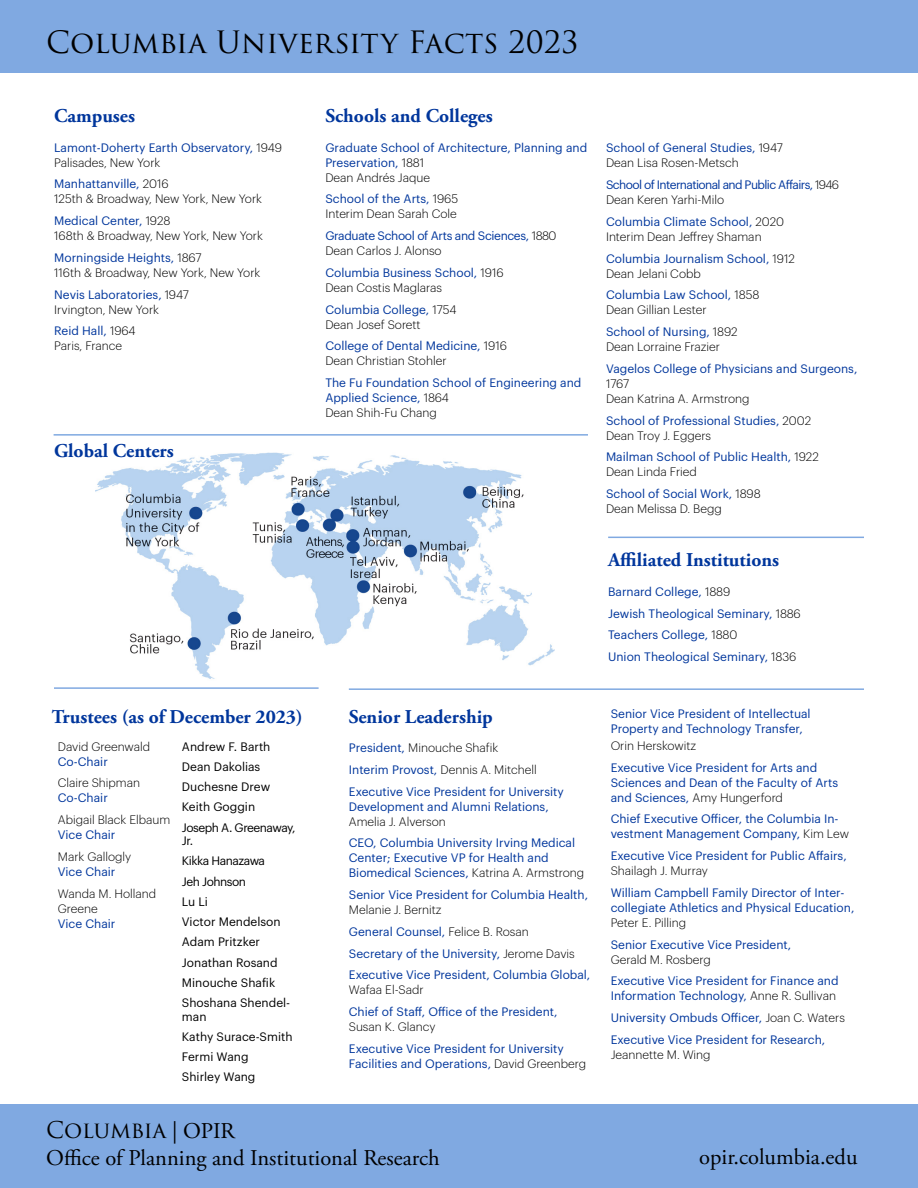
<style>
.page{position:relative;width:918px;height:1188px;background:#fff}
.page>*{position:absolute;margin:0;border:0;box-sizing:border-box;transform-origin:0 0}
.t1{font:30px "Trajan Pro 3";color:#000}
.t2{font:22.5px "Adobe Garamond Pro";color:#000}
.t3{font:22.5px "Trajan Pro 3";letter-spacing:-.005em;color:#000}
.H1_new{font:700 19.5px "Adobe Garamond Pro";color:#00369c}
.P_new{font:12px/15px "Graphik";color:#00369c}
.P_new-2{font:300 12px/15px "Graphik";color:#000}
.P_new-3{font:12px/13.5px "Graphik";color:#000}
.P_new-4{font:12px/15px "Graphik";letter-spacing:-.05em;color:#00369c}
.P_new-5{font:12px/15px "Graphik";letter-spacing:-.03em;color:#00369c}
.P_new-6{font:12px/13.5px "Graphik";letter-spacing:-.04em;color:#000}
.s1{font-weight:300;color:#000}
.s2{font-weight:400;color:#00369c}
.s3{font-family:"Adobe Garamond Pro"}
</style>
<div class="page">
<img style="left:96px;top:452px;width:458px;height:227px">
<div style="left:0;top:0;width:918px;height:72px;background:#80a9e1"></div>
<div style="left:0;top:1105px;width:918px;height:83px;background:#80a9e1"></div>
<hr style="left:54px;top:434px;width:534px;height:2px;background:#80a9e1">
<hr style="left:608px;top:537px;width:256px;height:1px;background:#80a9e1">
<hr style="left:54px;top:687px;width:265px;height:2px;background:#80a9e1">
<hr style="left:349px;top:688px;width:515px;height:2px;background:#80a9e1">
<h1 class="t1" style="left:46px;top:22px;width:534px">Columbia University Facts 2023</h1>
<h1 class="H1_new" style="left:54px;top:105px;width:82px">Campuses</h1>
<p class="P_new" style="left:54px;top:139px;width:229px">Lamont-Doherty Earth Observatory, <span class="s1">1949<br>Palisades, New York</span></p>
<p class="P_new-2" style="left:54px;top:176px;width:209px"><span class="s2">Manhattanville,</span> 2016<br>125th &amp; Broadway, New York, New York</p>
<p class="P_new-2" style="left:54px;top:212px;width:210px"><span class="s2">Medical Center,</span> 1928<br>168th &amp; Broadway, New York, New York</p>
<p class="P_new-2" style="left:54px;top:249px;width:208px"><span class="s2">Morningside Heights,</span> 1867<br>116th &amp; Broadway, New York, New York</p>
<p class="P_new-2" style="left:54px;top:286px;width:136px"><span class="s2">Nevis Laboratories,</span> 1947<br>Irvington, New York</p>
<p class="P_new-2" style="left:54px;top:323px;width:83px"><span class="s2">Reid Hall,</span> 1964<br>Paris, France</p>
<h1 class="H1_new" style="left:54px;top:439px;width:121px">Global Centers</h1>
<h1 class="H1_new" style="left:52px;top:705px;width:252px">Trustees (as of December 2023)</h1>
<p class="P_new-2" style="left:58px;top:738px;width:94px">David Greenwald<br><span class="s2">Co-Chair</span></p>
<p class="P_new-2" style="left:58px;top:775px;width:84px">Claire Shipman<br><span class="s2">Co-Chair</span></p>
<p class="P_new-2" style="left:58px;top:811px;width:114px">Abigail Black Elbaum<br><span class="s2">Vice Chair</span></p>
<p class="P_new-2" style="left:58px;top:848px;width:75px">Mark Gallogly<br><span class="s2">Vice Chair</span></p>
<p class="P_new-2" style="left:58px;top:885px;width:100px">Wanda M. Holland<br>Greene<br><span class="s2">Vice Chair</span></p>
<p class="P_new-3" style="left:182px;top:739px;width:90px">Andrew F. Barth</p>
<p class="P_new-3" style="left:182px;top:759px;width:80px">Dean Dakolias</p>
<p class="P_new-3" style="left:182px;top:779px;width:90px">Duchesne Drew</p>
<p class="P_new-3" style="left:182px;top:799px;width:75px">Keith Goggin</p>
<p class="P_new-6" style="left:182px;top:820px;width:115px">Joseph A. Greenaway,<br>Jr.</p>
<p class="P_new-6" style="left:182px;top:853px;width:85px">Kikka Hanazawa</p>
<p class="P_new-6" style="left:182px;top:874px;width:66px">Jeh Johnson</p>
<p class="P_new-3" style="left:182px;top:894px;width:28px">Lu Li</p>
<p class="P_new-3" style="left:182px;top:914px;width:100px">Victor Mendelson</p>
<p class="P_new-3" style="left:182px;top:934px;width:80px">Adam Pritzker</p>
<p class="P_new-3" style="left:182px;top:955px;width:97px">Jonathan Rosand</p>
<p class="P_new-3" style="left:182px;top:975px;width:95px">Minouche Shafik</p>
<p class="P_new-3" style="left:182px;top:995px;width:110px">Shoshana Shendel&shy;man</p>
<p class="P_new-3" style="left:182px;top:1029px;width:112px">Kathy Surace-Smith</p>
<p class="P_new-3" style="left:182px;top:1049px;width:68px">Fermi Wang</p>
<p class="P_new-3" style="left:182px;top:1069px;width:75px">Shirley Wang</p>
<h1 class="H1_new" style="left:325px;top:105px;width:169px">Schools and Colleges</h1>
<p class="P_new" style="left:325px;top:139px;width:263px">Graduate School of Architecture, Planning and<br>Preservation, <span class="s1">1881<br>Dean Andrés Jaque</span></p>
<p class="P_new-2" style="left:325px;top:191px;width:134px"><span class="s2">School of the Arts,</span> 1965<br>Interim Dean Sarah Cole</p>
<p class="P_new-5" style="left:325px;top:227px;width:233px">Graduate School of Arts and Sciences, <span class="s1">1880<br>Dean Carlos J. Alonso</span></p>
<p class="P_new" style="left:325px;top:264px;width:180px">Columbia Business School, <span class="s1">1916<br>Dean Costis Maglaras</span></p>
<p class="P_new-2" style="left:325px;top:301px;width:133px"><span class="s2">Columbia College,</span> 1754<br>Dean Josef Sorett</p>
<p class="P_new" style="left:325px;top:337px;width:183px">College of Dental Medicine, <span class="s1">1916<br>Dean Christian Stohler</span></p>
<p class="P_new" style="left:325px;top:374px;width:258px">The Fu Foundation School of Engineering and<br>Applied Science, <span class="s1">1864<br>Dean Shih-Fu Chang</span></p>
<p class="P_new-2" style="left:606px;top:140px;width:178px"><span class="s2">School of General Studies,</span> 1947<br>Dean Lisa Rosen-Metsch</p>
<p class="P_new-4" style="left:606px;top:176px;width:235px">School of International and Public Affairs, <span class="s1">1946<br>Dean Keren Yarhi-Milo</span></p>
<p class="P_new-2" style="left:606px;top:213px;width:180px"><span class="s2">Columbia Climate School,</span> 2020<br>Interim Dean Jeffrey Shaman</p>
<p class="P_new" style="left:606px;top:250px;width:190px">Columbia Journalism School, <span class="s1">1912<br>Dean Jelani Cobb</span></p>
<p class="P_new-2" style="left:606px;top:287px;width:155px"><span class="s2">Columbia Law School,</span> 1858<br>Dean Gillian Lester</p>
<p class="P_new-2" style="left:606px;top:323px;width:133px"><span class="s2">School of Nursing,</span> 1892<br>Dean Lorraine Frazier</p>
<p class="P_new" style="left:606px;top:360px;width:253px">Vagelos College of Physicians and Surgeons,<br><span class="s1">1767<br>Dean Katrina A. Armstrong</span></p>
<p class="P_new" style="left:606px;top:412px;width:207px">School of Professional Studies, <span class="s1">2002<br>Dean Troy J. Eggers</span></p>
<p class="P_new" style="left:606px;top:449px;width:214px">Mailman School of Public Health, <span class="s1">1922<br>Dean Linda Fried</span></p>
<p class="P_new-2" style="left:606px;top:485px;width:156px"><span class="s2">School of Social Work,</span> 1898<br>Dean Melissa D. Begg</p>
<h1 class="H1_new" style="left:608px;top:549px;width:173px">Affiliated Institutions</h1>
<p class="P_new" style="left:608px;top:583px;width:124px">Barnard College, <span class="s1">1889</span></p>
<p class="P_new" style="left:608px;top:605px;width:194px">Jewish Theological Seminary, <span class="s1">1886</span></p>
<p class="P_new" style="left:608px;top:626px;width:131px">Teachers College, <span class="s1">1880</span></p>
<p class="P_new" style="left:608px;top:648px;width:190px">Union Theological Seminary, <span class="s1">1836</span></p>
<h1 class="H1_new" style="left:349px;top:705px;width:146px">Senior Leadership</h1>
<p class="P_new-2" style="left:349px;top:739px;width:151px"><span class="s2">President,</span> Minouche Shafik</p>
<p class="P_new-2" style="left:349px;top:761px;width:189px"><span class="s2">Interim Provost,</span> Dennis A. Mitchell</p>
<p class="P_new" style="left:349px;top:783px;width:217px">Executive Vice President for University<br>Development and Alumni Relations,<br><span class="s1">Amelia J. Alverson</span></p>
<p class="P_new" style="left:349px;top:834px;width:237px">CEO, Columbia University Irving Medical<br>Center; Executive VP for Health and<br>Biomedical Sciences, <span class="s1">Katrina A. Armstrong</span></p>
<p class="P_new" style="left:349px;top:886px;width:241px">Senior Vice President for Columbia Health,<br><span class="s1">Melanie J. Bernitz</span></p>
<p class="P_new" style="left:349px;top:923px;width:182px">General Counsel, <span class="s1">Felice B. Rosan</span></p>
<p class="P_new" style="left:349px;top:945px;width:227px">Secretary of the University, <span class="s1">Jerome Davis</span></p>
<p class="P_new" style="left:349px;top:966px;width:243px">Executive Vice President, Columbia Global,<br><span class="s1">Wafaa El-Sadr</span></p>
<p class="P_new" style="left:349px;top:1003px;width:210px">Chief of Staff, Office of the President,<br><span class="s1">Susan K. Glancy</span></p>
<p class="P_new" style="left:349px;top:1040px;width:239px">Executive Vice President for University<br>Facilities and Operations, <span class="s1">David Greenberg</span></p>
<p class="P_new" style="left:611px;top:705px;width:201px">Senior Vice President of Intellectual<br>Property and Technology Transfer,</p>
<p class="P_new-2" style="left:611px;top:737px;width:87px">Orin Herskowitz</p>
<p class="P_new" style="left:611px;top:759px;width:229px">Executive Vice President for Arts and<br>Sciences and Dean of the Faculty of Arts and Sciences, <span class="s1">Amy Hungerford</span></p>
<p class="P_new" style="left:611px;top:810px;width:240px">Chief Executive Officer, the Columbia In&shy;vestment Management Company, <span class="s1">Kim Lew</span></p>
<p class="P_new" style="left:611px;top:847px;width:238px">Executive Vice President for Public Affairs,<br><span class="s1">Shailagh J. Murray</span></p>
<p class="P_new" style="left:611px;top:884px;width:245px">William Campbell Family Director of Inter&shy;collegiate Athletics and Physical Education,<br><span class="s1">Peter E. Pilling</span></p>
<p class="P_new" style="left:611px;top:936px;width:182px">Senior Executive Vice President,<br><span class="s1">Gerald M. Rosberg</span></p>
<p class="P_new" style="left:611px;top:972px;width:229px">Executive Vice President for Finance and<br>Information Technology, <span class="s1">Anne R. Sullivan</span></p>
<p class="P_new" style="left:611px;top:1009px;width:236px">University Ombuds Officer, <span class="s1">Joan C. Waters</span></p>
<p class="P_new" style="left:611px;top:1031px;width:216px">Executive Vice President for Research,<br><span class="s1">Jeannette M. Wing</span></p>
<h2 class="t3" style="left:46px;top:1114px;width:191px">Columbia <span class="s3">| OPIR</span></h2>
<h2 class="t2" style="left:46px;top:1145px;width:395px">Office of Planning and Institutional Research</h2>
<h2 class="t2" style="left:699px;top:1143px;width:160px">opir.columbia.edu</h2>
</div>
